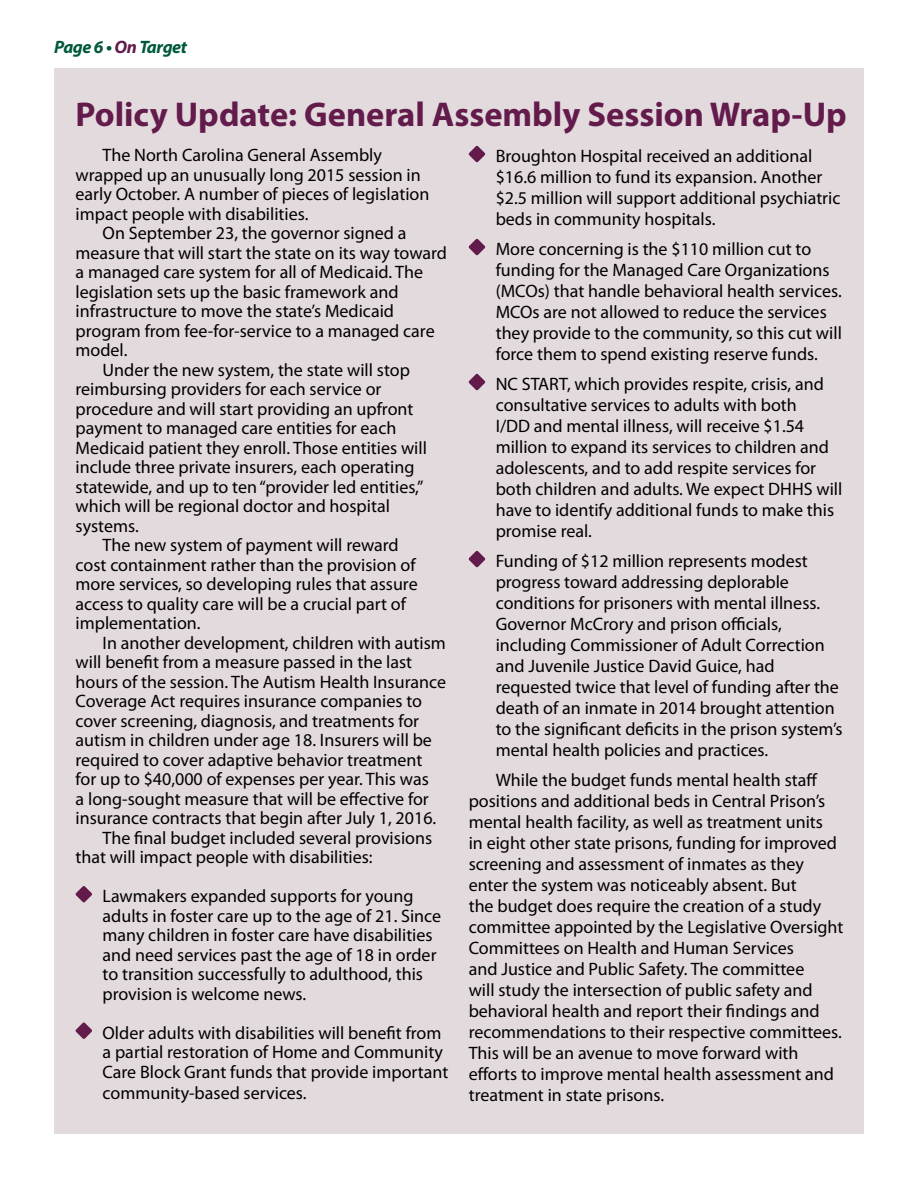
<style>
.page{position:relative;width:918px;height:1188px;background:#fff}
.page>*{position:absolute;margin:0;border:0;box-sizing:border-box;transform-origin:0 0}
.t1{font:700 34.5px "Myriad Pro";color:#621b4b}
.t2{font:18px/21px "Myriad Pro";color:#000}
.t3{font:italic 700 18px "Myriad Pro";letter-spacing:-.025em;color:#00583d}
.s1{color:#621b4b}
</style>
<div class="page">
<div style="left:54px;top:68px;width:810px;height:1066px;background:#e3dade"></div>
<svg style="left:75px;top:886px;width:17px;height:17px"></svg>
<svg style="left:75px;top:1022px;width:17px;height:17px"></svg>
<svg style="left:468px;top:145px;width:18px;height:18px"></svg>
<svg style="left:468px;top:238px;width:18px;height:18px"></svg>
<svg style="left:468px;top:373px;width:18px;height:18px"></svg>
<svg style="left:468px;top:550px;width:18px;height:18px"></svg>
<p class="t3" style="left:54px;top:35px;width:135px">Page 6 • <span class="s1">On</span> Target</p>
<h1 class="t1" style="left:76px;top:92px;width:773px">Policy Update: General Assembly Session Wrap-Up</h1>
<p class="t2" style="left:496px;top:145px;width:346px">Broughton Hospital received an additional $16.6 million to fund its expansion. Another $2.5 million will support additional psychiatric beds in community hospitals.</p>
<p class="t2" style="left:496px;top:238px;width:348px">More concerning is the $110 million cut to funding for the Managed Care Organizations (MCOs) that handle behavioral health services.<br>MCOs are not allowed to reduce the services they provide to the community, so this cut will force them to spend existing reserve funds.</p>
<p class="t2" style="left:496px;top:373px;width:348px">NC START, which provides respite, crisis, and consultative services to adults with both<br>I/DD and mental illness, will receive $1.54 million to expand its services to children and adolescents, and to add respite services for both children and adults. We expect DHHS will have to identify additional funds to make this promise real.</p>
<p class="t2" style="left:496px;top:550px;width:348px">Funding of $12 million represents modest progress toward addressing deplorable conditions for prisoners with mental illness.<br>Governor McCrory and prison officials, including Commissioner of Adult Correction and Juvenile Justice David Guice, had requested twice that level of funding after the death of an inmate in 2014 brought attention to the significant deficits in the prison system’s mental health policies and practices.</p>
<p class="t2" style="left:469px;top:770px;width:376px;text-indent:27px">While the budget funds mental health staff positions and additional beds in Central Prison’s mental health facility, as well as treatment units<br>in eight other state prisons, funding for improved screening and assessment of inmates as they enter the system was noticeably absent. But<br>the budget does require the creation of a study committee appointed by the Legislative Oversight Committees on Health and Human Services<br>and Justice and Public Safety. The committee<br>will study the intersection of public safety and behavioral health and report their findings and recommendations to their respective committees.<br>This will be an avenue to move forward with efforts to improve mental health assessment and treatment in state prisons.</p>
<p class="t2" style="left:76px;top:145px;width:355px;line-height:19.5px;text-indent:27px">The North Carolina General Assembly wrapped up an unusually long 2015 session in early October. A number of pieces of legislation impact people with disabilities.</p>
<p class="t2" style="left:103px;top:223px;width:305px">On September 23, the governor signed a</p>
<p class="t2" style="left:76px;top:242px;width:373px">measure that will start the state on its way toward</p>
<p class="t2" style="left:76px;top:262px;width:349px">a managed care system for all of Medicaid. The</p>
<p class="t2" style="left:76px;top:281px;width:324px">legislation sets up the basic framework and</p>
<p class="t2" style="left:76px;top:301px;width:320px">infrastructure to move the state’s Medicaid</p>
<p class="t2" style="left:76px;top:320px;width:361px">program from fee-for-service to a managed care</p>
<p class="t2" style="left:76px;top:340px;width:53px">model.</p>
<p class="t2" style="left:103px;top:359px;width:309px">Under the new system, the state will stop</p>
<p class="t2" style="left:76px;top:379px;width:307px">reimbursing providers for each service or</p>
<p class="t2" style="left:76px;top:398px;width:339px">procedure and will start providing an upfront</p>
<p class="t2" style="left:76px;top:418px;width:322px">payment to managed care entities for each</p>
<p class="t2" style="left:76px;top:437px;width:353px">Medicaid patient they enroll. Those entities will</p>
<p class="t2" style="left:76px;top:457px;width:340px">include three private insurers, each operating</p>
<p class="t2" style="left:76px;top:476px;width:349px">statewide, and up to ten “provider led entities,”</p>
<p class="t2" style="left:76px;top:496px;width:316px">which will be regional doctor and hospital</p>
<p class="t2" style="left:76px;top:515px;width:65px">systems.</p>
<p class="t2" style="left:103px;top:535px;width:298px">The new system of payment will reward</p>
<p class="t2" style="left:76px;top:554px;width:342px">cost containment rather than the provision of</p>
<p class="t2" style="left:76px;top:574px;width:344px">more services, so developing rules that assure</p>
<p class="t2" style="left:76px;top:593px;width:332px">access to quality care will be a crucial part of</p>
<p class="t2" style="left:76px;top:612px;width:127px">implementation.</p>
<p class="t2" style="left:103px;top:632px;width:345px">In another development, children with autism</p>
<p class="t2" style="left:76px;top:651px;width:338px">will benefit from a measure passed in the last</p>
<p class="t2" style="left:76px;top:671px;width:372px">hours of the session. The Autism Health Insurance</p>
<p class="t2" style="left:76px;top:690px;width:348px">Coverage Act requires insurance companies to</p>
<p class="t2" style="left:76px;top:710px;width:345px">cover screening, diagnosis, and treatments for</p>
<p class="t2" style="left:76px;top:729px;width:358px">autism in children under age 18. Insurers will be</p>
<p class="t2" style="left:76px;top:749px;width:348px">required to cover adaptive behavior treatment</p>
<p class="t2" style="left:76px;top:768px;width:355px">for up to $40,000 of expenses per year. This was</p>
<p class="t2" style="left:76px;top:788px;width:355px">a long-sought measure that will be effective for</p>
<p class="t2" style="left:76px;top:807px;width:362px">insurance contracts that begin after July 1, 2016.</p>
<p class="t2" style="left:103px;top:827px;width:331px">The final budget included several provisions</p>
<p class="t2" style="left:76px;top:846px;width:299px">that will impact people with disabilities:</p>
<p class="t2" style="left:103px;top:886px;width:340px;line-height:19.5px">Lawmakers expanded supports for young adults in foster care up to the age of 21. Since many children in foster care have disabilities and need services past the age of 18 in order to transition successfully to adulthood, this provision is welcome news.</p>
<p class="t2" style="left:103px;top:1023px;width:347px;line-height:20px">Older adults with disabilities will benefit from a partial restoration of Home and Community Care Block Grant funds that provide important community-based services.</p>
</div>
